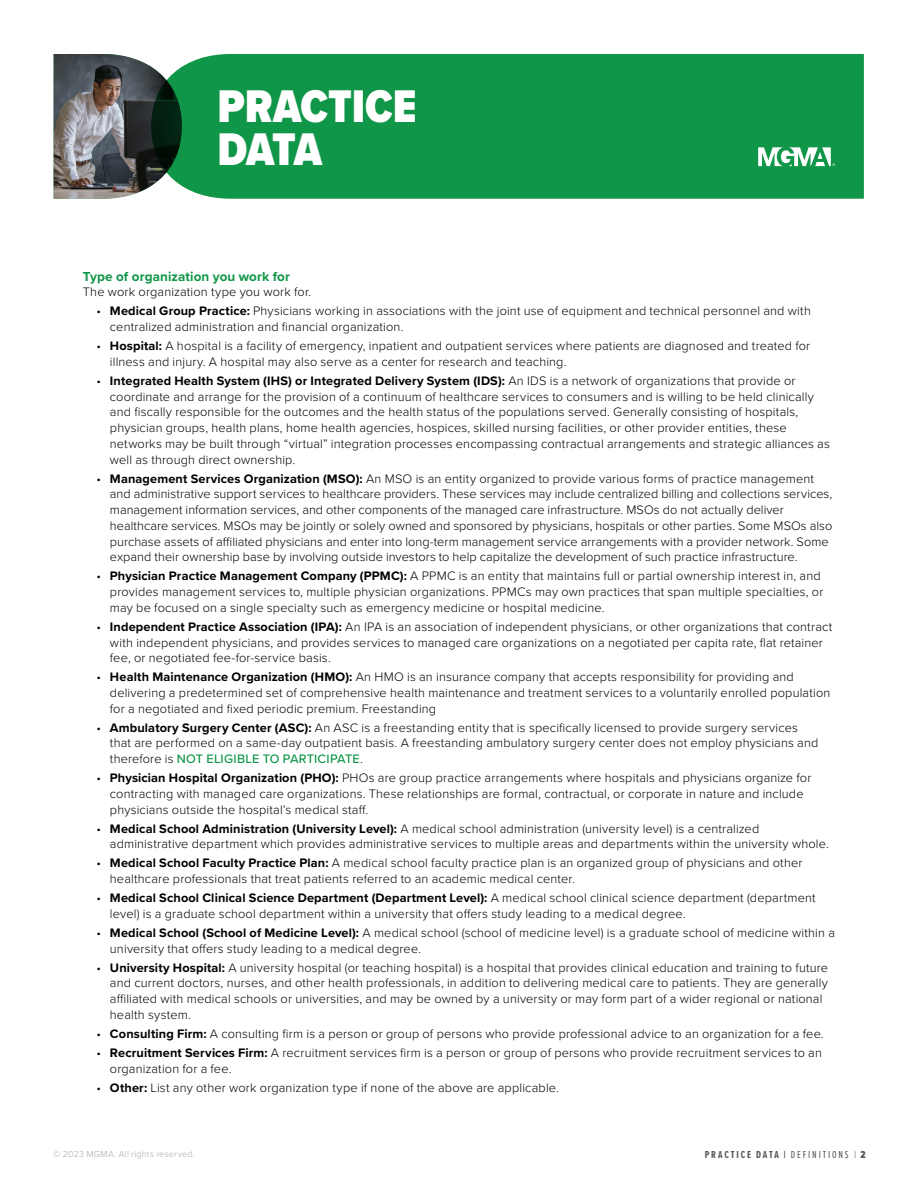
<style>
.page{position:relative;width:918px;height:1188px;background:#fff}
.page>*{position:absolute;margin:0;border:0;box-sizing:border-box;transform-origin:0 0}
.t1{font:900 47.4px/43.5px "Proxima Nova Cond";color:#fff}
.t2{font:700 13.5px "Proxima Nova";letter-spacing:.01em;color:#109648}
.t3{font:300 12.75px/15.8px "Proxima Nova";letter-spacing:.01em;color:#000}
.t4{font:700 10.5px "Proxima Nova Ex Cn";letter-spacing:.175em;color:#565659}
.t5{font:300 9px "Proxima Nova";letter-spacing:.025em;color:#a5a7aa}
.s1{font-weight:700}
.s2{font-weight:500;color:#109648}
.s3{font-weight:400}
.s4{font-family:"Proxima Nova";font-weight:300}
.s5{font-weight:900}
</style>
<div class="page">
<img style="left:54px;top:54px;width:97px;height:145px">
<div style="left:151px;top:54px;width:713px;height:145px;background:#109648"></div>
<svg style="left:758px;top:147px;width:77px;height:19px"></svg>
<h1 class="t1" style="left:217px;top:84px;width:201px">PRACTICE<br>DATA</h1>
<p class="t2" style="left:83px;top:266px;width:209px">Type of organization you work for</p>
<p class="t3" style="left:83px;top:284px;width:230px">The work organization type you work for.</p>
<p class="t3" style="left:110px;top:303px;width:703px;text-indent:-14px">• <span class="s1">Medical Group Practice:</span> Physicians working in associations with the joint use of equipment and technical personnel and with centralized administration and financial organization.</p>
<p class="t3" style="left:110px;top:337px;width:702px;text-indent:-14px">• <span class="s1">Hospital:</span> A hospital is a facility of emergency, inpatient and outpatient services where patients are diagnosed and treated for illness and injury. A hospital may also serve as a center for research and teaching.</p>
<p class="t3" style="left:110px;top:372px;width:722px;text-indent:-14px">• <span class="s1">Integrated Health System (IHS) or Integrated Delivery System (IDS):</span> An IDS is a network of organizations that provide or coordinate and arrange for the provision of a continuum of healthcare services to consumers and is willing to be held clinically and fiscally responsible for the outcomes and the health status of the populations served. Generally consisting of hospitals, physician groups, health plans, home health agencies, hospices, skilled nursing facilities, or other provider entities, these networks may be built through “virtual” integration processes encompassing contractual arrangements and strategic alliances as well as through direct ownership.</p>
<p class="t3" style="left:110px;top:470px;width:724px;text-indent:-14px">• <span class="s1">Management Services Organization (MSO):</span> An MSO is an entity organized to provide various forms of practice management and administrative support services to healthcare providers. These services may include centralized billing and collections services, management information services, and other components of the managed care infrastructure. MSOs do not actually deliver healthcare services. MSOs may be jointly or solely owned and sponsored by physicians, hospitals or other parties. Some MSOs also purchase assets of affiliated physicians and enter into long-term management service arrangements with a provider network. Some expand their ownership base by involving outside investors to help capitalize the development of such practice infrastructure.</p>
<p class="t3" style="left:110px;top:567px;width:715px;text-indent:-14px">• <span class="s1">Physician Practice Management Company (PPMC):</span> A PPMC is an entity that maintains full or partial ownership interest in, and provides management services to, multiple physician organizations. PPMCs may own practices that span multiple specialties, or may be focused on a single specialty such as emergency medicine or hospital medicine.</p>
<p class="t3" style="left:110px;top:618px;width:724px;text-indent:-14px">• <span class="s1">Independent Practice Association (IPA):</span> An IPA is an association of independent physicians, or other organizations that contract with independent physicians, and provides services to managed care organizations on a negotiated per capita rate, flat retainer fee, or negotiated fee-for-service basis.</p>
<p class="t3" style="left:110px;top:668px;width:722px;text-indent:-14px">• <span class="s1">Health Maintenance Organization (HMO):</span> An HMO is an insurance company that accepts responsibility for providing and delivering a predetermined set of comprehensive health maintenance and treatment services to a voluntarily enrolled population for a negotiated and fixed periodic premium. Freestanding</p>
<p class="t3" style="left:110px;top:719px;width:710px;text-indent:-14px">• <span class="s1">Ambulatory Surgery Center (ASC):</span> An ASC is a freestanding entity that is specifically licensed to provide surgery services that are performed on a same-day outpatient basis. A freestanding ambulatory surgery center does not employ physicians and therefore is <span class="s2">NOT ELIGIBLE TO PARTICIPATE</span>.</p>
<p class="t3" style="left:110px;top:769px;width:703px;text-indent:-14px">• <span class="s1">Physician Hospital Organization (PHO):</span> PHOs are group practice arrangements where hospitals and physicians organize for contracting with managed care organizations. These relationships are formal, contractual, or corporate in nature and include physicians outside the hospital’s medical staff.</p>
<p class="t3" style="left:110px;top:820px;width:720px;text-indent:-14px">• <span class="s1">Medical School Administration (University Level):</span> A medical school administration (university level) is a centralized administrative department which provides administrative services to multiple areas and departments within the university whole.</p>
<p class="t3" style="left:110px;top:855px;width:694px;text-indent:-14px">• <span class="s1">Medical School Faculty Practice Plan:</span> A medical school faculty practice plan is an organized group of physicians and other healthcare professionals that treat patients referred to an academic medical center.</p>
<p class="t3" style="left:110px;top:889px;width:707px;text-indent:-14px">• <span class="s1">Medical School Clinical Science Department (Department Level):</span> A medical school clinical science department (department level) is a graduate school department within a university that offers study leading to a medical degree.</p>
<p class="t3" style="left:110px;top:924px;width:727px;text-indent:-14px">• <span class="s1">Medical School (School of Medicine Level):</span> A medical school (school of medicine level) is a graduate school of medicine within a university that offers study leading to a medical degree.</p>
<p class="t3" style="left:110px;top:959px;width:720px;text-indent:-14px">• <span class="s1">University Hospital:</span> A university hospital (or teaching hospital) is a hospital that provides clinical education and training to future and current doctors, nurses, and other health professionals, in addition to delivering medical care to patients. They are generally affiliated with medical schools or universities, and may be owned by a university or may form part of a wider regional or national health system.</p>
<p class="t3" style="left:96px;top:1025px;width:729px">• <span class="s1">Consulting Firm:</span> A consulting firm is a person or group of persons who provide professional advice to an organization for a fee.</p>
<p class="t3" style="left:110px;top:1044px;width:714px;text-indent:-14px">• <span class="s1">Recruitment Services Firm:</span> A recruitment services firm is a person or group of persons who provide recruitment services to an organization for a fee.</p>
<p class="t3" style="left:96px;top:1079px;width:464px">• <span class="s1">Other:</span> List any other work organization type if none of the above are applicable.</p>
<p class="t5" style="left:54px;top:1147px;width:143px">© 2023 MGMA. All rights reserved.</p>
<p class="t4" style="left:705px;top:1147px;width:162px">PRACTICE DATA | <span class="s3">DEFINITIONS</span> <span class="s4">|</span> <span class="s5">2</span></p>
</div>
